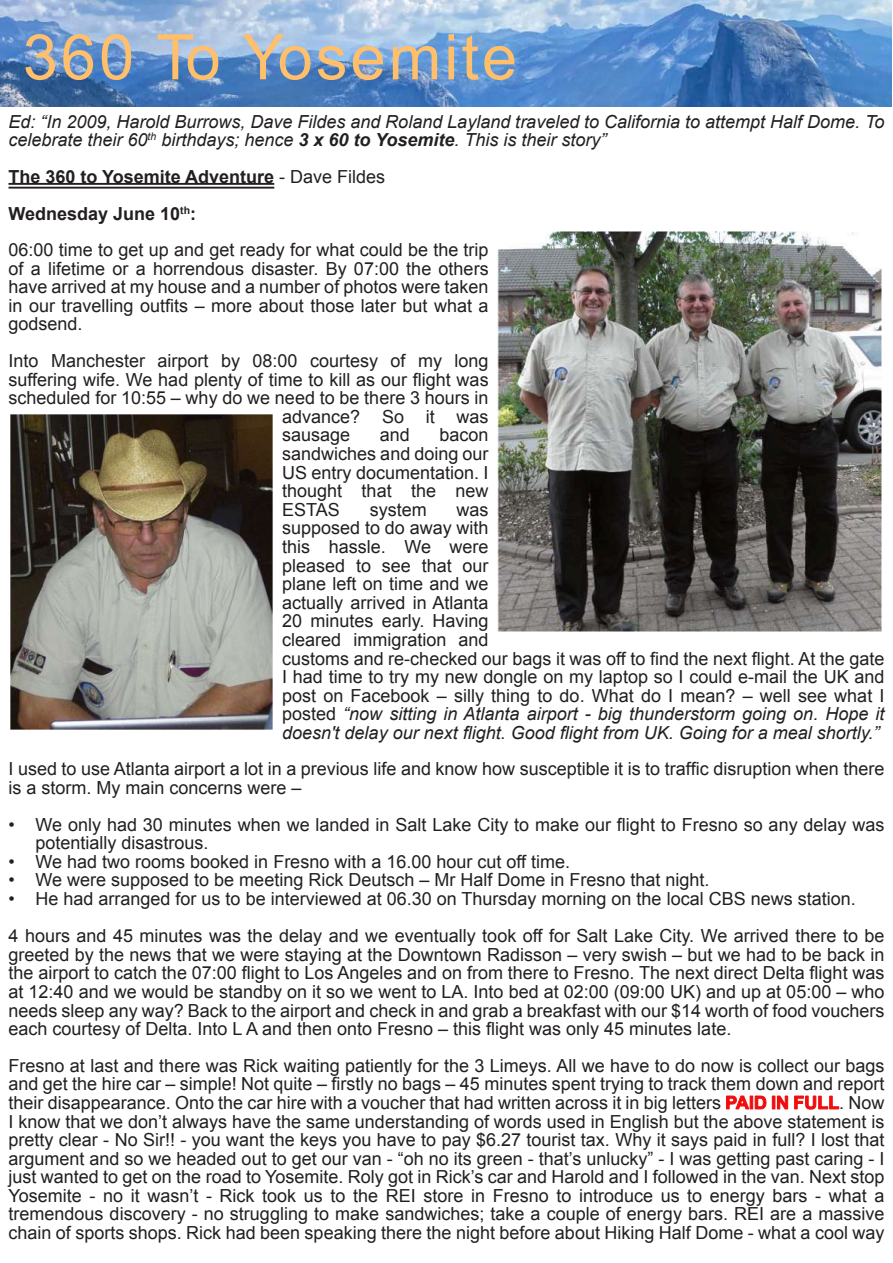
<style>
.page{position:relative;width:893px;height:1263px;background:#fff}
.page>*{position:absolute;margin:0;border:0;box-sizing:border-box;transform-origin:0 0}
.t1{font:63px "Arial";letter-spacing:.05em;color:#ffbf6b}
.t2{font:18px/18.6px "Arial";color:#231f20}
.t3{font:italic 18px/18.6px "Arial";color:#231f20}
.s1{font-weight:700}
.s2{font-style:italic}
.s3{font-weight:700;color:#f20d0d}
</style>
<div class="page">
<hr style="left:9px;top:183px;width:265px;height:2px;background:#231f20">
<hr style="left:9px;top:187px;width:265px;height:2px;background:#231f20">
<img style="left:10px;top:415px;width:262px;height:315px">
<img style="left:498px;top:232px;width:383px;height:400px">
<img style="left:0;top:0;width:892px;height:106px">
<h1 class="t1" style="left:23px;top:33px;width:496px">360 To Yosemite</h1>
<p class="t3" style="left:9px;top:114px;width:877px">Ed: “In 2009, Harold Burrows, Dave Fildes and Roland Layland traveled to California to attempt Half Dome. To celebrate their 60<sup>th</sup> birthdays; hence <span class="s1">3 x 60 to Yosemite</span>. This is their story”</p>
<p class="t2" style="left:9px;top:160px;width:482px;line-height:36.6px"><span class="s1">The 360 to Yosemite Adventure</span> - Dave Fildes<br><span class="s1">Wednesday June 10</span><sup>th</sup><span class="s1">:<br></span>06:00 time to get up and get ready for what could be the trip</p>
<p class="t2" style="left:9px;top:261px;width:482px;text-align:justify">of a lifetime or a horrendous disaster. By 07:00 the others have arrived at my house and a number of photos were taken in our travelling outfits – more about those later but what a godsend.</p>
<p class="t2" style="left:9px;top:353px;width:482px">Into Manchester airport by 08:00 courtesy of my long</p>
<p class="t2" style="left:9px;top:372px;width:482px">suffering wife. We had plenty of time to kill as our flight was</p>
<p class="t2" style="left:9px;top:390px;width:482px">scheduled for 10:55 – why do we need to be there 3 hours in</p>
<p class="t2" style="left:282px;top:409px;width:208px">advance? So it was</p>
<p class="t2" style="left:282px;top:427px;width:70px">sausage</p>
<p class="t2" style="left:380px;top:427px;width:32px">and</p>
<p class="t2" style="left:282px;top:427px;width:208px;text-align:justify;text-indent:157px">bacon sandwiches and doing our US entry documentation. I thought that the new ESTAS</p>
<p class="t2" style="left:370px;top:502px;width:59px">system</p>
<p class="t2" style="left:282px;top:502px;width:604px;text-indent:174px">was<br>supposed to do away with<br>this hassle. We were<br>pleased to see that our<br>plane left on time and we<br>actually arrived in Atlanta<br>20 minutes early. Having<br>cleared immigration and<br>customs and re-checked our bags it was off to find the next flight. At the gate I had time to try my new dongle on my laptop so I could e-mail the UK and post on Facebook – silly thing to do. What do I mean? – well see what I posted <span class="s2">“now sitting in Atlanta airport - big thunderstorm going on. Hope it doesn't delay our next flight. Good flight from UK. Going for a meal shortly.”</span></p>
<p class="t2" style="left:9px;top:761px;width:877px">I used to use Atlanta airport a lot in a previous life and know how susceptible it is to traffic disruption when there is a storm. My main concerns were –</p>
<p class="t2" style="left:36px;top:817px;width:850px;text-indent:-27px">• We only had 30 minutes when we landed in Salt Lake City to make our flight to Fresno so any delay was potentially disastrous.</p>
<p class="t2" style="left:9px;top:854px;width:563px">• We had two rooms booked in Fresno with a 16.00 hour cut off time.</p>
<p class="t2" style="left:9px;top:872px;width:703px">• We were supposed to be meeting Rick Deutsch – Mr Half Dome in Fresno that night.</p>
<p class="t2" style="left:9px;top:882px;width:877px;line-height:37.2px">• He had arranged for us to be interviewed at 06.30 on Thursday morning on the local CBS news station.<br>4 hours and 45 minutes was the delay and we eventually took off for Salt Lake City. We arrived there to be</p>
<p class="t2" style="left:9px;top:947px;width:877px;text-align:justify">greeted by the news that we were staying at the Downtown Radisson – very swish – but we had to be back in the airport to catch the 07:00 flight to Los Angeles and on from there to Fresno. The next direct Delta flight was at 12:40 and we would be standby on it so we went to LA. Into bed at 02:00 (09:00 UK) and up at 05:00 – who needs sleep any way? Back to the airport and check in and grab a breakfast with our $14 worth of food vouchers each courtesy of Delta. Into L A and then onto Fresno – this flight was only 45 minutes late.</p>
<p class="t2" style="left:9px;top:1058px;width:877px;text-align:justify">Fresno at last and there was Rick waiting patiently for the 3 Limeys. All we have to do now is collect our bags and get the hire car – simple! Not quite – firstly no bags – 45 minutes spent trying to track them down and report their disappearance. Onto the car hire with a voucher that had written across it in big letters <span class="s3">PAID IN FULL</span>. Now I know that we don’t always have the same understanding of words used in English but the above statement is pretty clear - No Sir!! - you want the keys you have to pay $6.27 tourist tax. Why it says paid in full? I lost that argument and so we headed out to get our van - “oh no its green - that’s unlucky” - I was getting past caring - I just wanted to get on the road to Yosemite. Roly got in Rick’s car and Harold and I followed in the van. Next stop Yosemite - no it wasn’t - Rick took us to the REI store in Fresno to introduce us to energy bars - what a tremendous discovery - no struggling to make sandwiches; take a couple of energy bars. REI are a massive chain of sports shops. Rick had been speaking there the night before about Hiking Half Dome - what a cool way</p>
</div>
